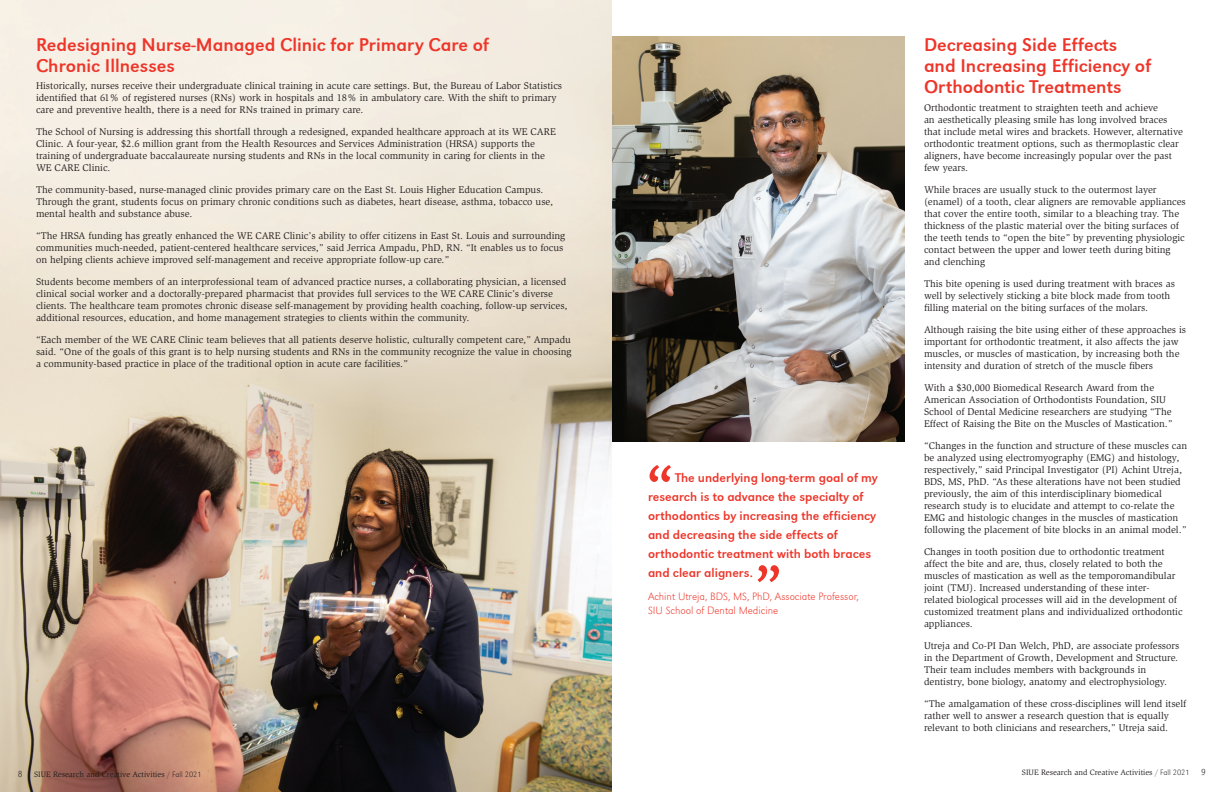
<style>
.page{position:relative;width:1224px;height:792px;background:#fff}
.page>*{position:absolute;margin:0;border:0;box-sizing:border-box;transform-origin:0 0}
.t1{font:19px/21px "URW Grotesk T";color:#ee3529}
.t2{font:13px/19px "URW Grotesk T";color:#ee3529}
.t3{font:11px/14px "URW Grotesk T Extr Ligh";color:#ee3529}
.t4{font:10px/12px "Slimbach";color:#231f20}
.t5{font:9px "URW Grotesk T Extr Ligh";color:#231f20}
.t6{font:8px "Slimbach";color:#231f20}
.s1{font-family:"URW Grotesk T Extr Ligh"}
</style>
<div class="page">
<img style="left:0;top:0;width:612px;height:792px">
<img style="left:612px;top:36px;width:293px;height:405px">
<svg style="left:650px;top:465px;width:21px;height:17px"></svg>
<svg style="left:758px;top:565px;width:21px;height:17px"></svg>
<h1 class="t1" style="left:36px;top:34px;width:455px">Redesigning Nurse-Managed Clinic for Primary Care of<br>Chronic Illnesses</h1>
<p class="t4" style="left:36px;top:80px;width:528px">Historically, nurses receive their undergraduate clinical training in acute care settings. But, the Bureau of Labor Statistics identified that 61% of registered nurses (RNs) work in hospitals and 18% in ambulatory care. With the shift to primary care and preventive health, there is a need for RNs trained in primary care.</p>
<p class="t4" style="left:36px;top:126px;width:521px">The School of Nursing is addressing this shortfall through a redesigned, expanded healthcare approach at its WE CARE Clinic. A four-year, $2.6 million grant from the Health Resources and Services Administration (HRSA) supports the training of undergraduate baccalaureate nursing students and RNs in the local community in caring for clients in the WE CARE Clinic.</p>
<p class="t4" style="left:36px;top:184px;width:519px">The community-based, nurse-managed clinic provides primary care on the East St. Louis Higher Education Campus.<br>Through the grant, students focus on primary chronic conditions such as diabetes, heart disease, asthma, tobacco use, mental health and substance abuse.</p>
<p class="t4" style="left:36px;top:230px;width:531px">“The HRSA funding has greatly enhanced the WE CARE Clinic’s ability to offer citizens in East St. Louis and surrounding communities much-needed, patient-centered healthcare services,” said Jerrica Ampadu, PhD, RN. “It enables us to focus on helping clients achieve improved self-management and receive appropriate follow-up care.”</p>
<p class="t4" style="left:36px;top:276px;width:533px">Students become members of an interprofessional team of advanced practice nurses, a collaborating physician, a licensed clinical social worker and a doctorally-prepared pharmacist that provides full services to the WE CARE Clinic’s diverse clients. The healthcare team promotes chronic disease self-management by providing health coaching, follow-up services, additional resources, education, and home management strategies to clients within the community.</p>
<p class="t4" style="left:36px;top:334px;width:537px;text-align:justify">“Each member of the WE CARE Clinic team believes that all patients deserve holistic, culturally competent care,” Ampadu said. “One of the goals of this grant is to help nursing students and RNs in the community recognize the value in choosing a community-based practice in place of the traditional option in acute care facilities.”</p>
<h2 class="t2" style="left:648px;top:468px;width:231px;text-indent:27px">The underlying long-term goal of my research is to advance the specialty of orthodontics by increasing the efficiency and decreasing the side effects of orthodontic treatment with both braces and clear aligners.</h2>
<p class="t3" style="left:648px;top:589px;width:212px">Achint Utreja, BDS, MS, PhD, Associate Professor,<br>SIU School of Dental Medicine</p>
<h1 class="t1" style="left:924px;top:34px;width:229px">Decreasing Side Effects and Increasing Efficiency of<br>Orthodontic Treatments</h1>
<p class="t4" style="left:924px;top:102px;width:261px">Orthodontic treatment to straighten teeth and achieve<br>an aesthetically pleasing smile has long involved braces that include metal wires and brackets. However, alternative orthodontic treatment options, such as thermoplastic clear aligners, have become increasingly popular over the past few years.</p>
<p class="t4" style="left:924px;top:184px;width:263px">While braces are usually stuck to the outermost layer (enamel) of a tooth, clear aligners are removable appliances that cover the entire tooth, similar to a bleaching tray. The thickness of the plastic material over the biting surfaces of the teeth tends to “open the bite” by preventing physiologic contact between the upper and lower teeth during biting and clenching</p>
<p class="t4" style="left:924px;top:278px;width:253px">This bite opening is used during treatment with braces as well by selectively sticking a bite block made from tooth filling material on the biting surfaces of the molars.</p>
<p class="t4" style="left:924px;top:324px;width:264px">Although raising the bite using either of these approaches is important for orthodontic treatment, it also affects the jaw muscles, or muscles of mastication, by increasing both the intensity and duration of stretch of the muscle fibers</p>
<p class="t4" style="left:924px;top:382px;width:250px">With a $30,000 Biomedical Research Award from the American Association of Orthodontists Foundation, SIU School of Dental Medicine researchers are studying “The Effect of Raising the Bite on the Muscles of Mastication.”</p>
<p class="t4" style="left:924px;top:440px;width:265px">“Changes in the function and structure of these muscles can be analyzed using electromyography (EMG) and histology, respectively,” said Principal Investigator (PI) Achint Utreja, BDS, MS, PhD. “As these alterations have not been studied previously, the aim of this interdisciplinary biomedical research study is to elucidate and attempt to co-relate the EMG and histologic changes in the muscles of mastication following the placement of bite blocks in an animal model.”</p>
<p class="t4" style="left:924px;top:546px;width:260px">Changes in tooth position due to orthodontic treatment affect the bite and are, thus, closely related to both the muscles of mastication as well as the temporomandibular joint (TMJ). Increased understanding of these inter-<br>related biological processes will aid in the development of customized treatment plans and individualized orthodontic appliances.</p>
<p class="t4" style="left:924px;top:640px;width:257px">Utreja and Co-PI Dan Welch, PhD, are associate professors in the Department of Growth, Development and Structure.<br>Their team includes members with backgrounds in dentistry, bone biology, anatomy and electrophysiology.</p>
<p class="t4" style="left:924px;top:698px;width:264px">“The amalgamation of these cross-disciplines will lend itself rather well to answer a research question that is equally relevant to both clinicians and researchers,” Utreja said.</p>
<p class="t5" style="left:18px;top:769px;width:6px">8</p>
<p class="t6" style="left:34px;top:770px;width:169px">SIUE Research and Creative Activities <span class="s1">/ Fall 2021</span></p>
<p class="t6" style="left:1022px;top:768px;width:169px">SIUE Research and Creative Activities <span class="s1">/ Fall 2021</span></p>
<p class="t5" style="left:1201px;top:767px;width:6px">9</p>
</div>
